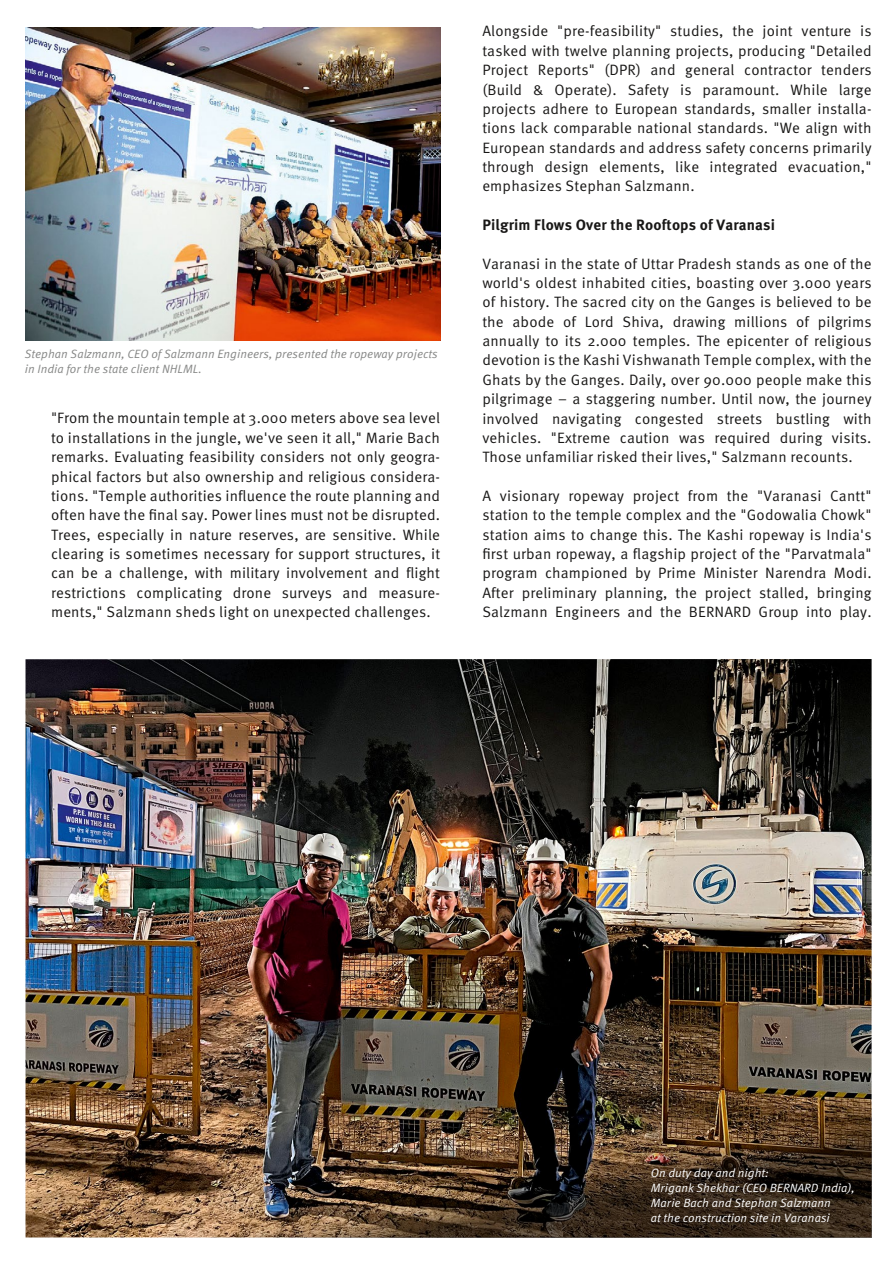
<style>
.page{position:relative;width:893px;height:1263px;background:#fff}
.page>*{position:absolute;margin:0;border:0;box-sizing:border-box;transform-origin:0 0}
.t1{font:15px/19.4px "Meta Pro";letter-spacing:.01em;color:#181716;text-align:justify}
.t2{font:700 15px "Meta Pro";letter-spacing:.01em;color:#181716}
.t3{font:italic 12px/15px "Meta Pro";color:#fff}
.t4{font:italic 12px/15px "Meta Pro";color:#868786}
</style>
<div class="page">
<img style="left:26px;top:27px;width:414px;height:313px">
<img style="left:26px;top:659px;width:846px;height:253px">
<img style="left:26px;top:912px;width:846px;height:326px">
<p class="t4" style="left:25px;top:347px;width:414px">Stephan Salzmann, CEO of Salzmann Engineers, presented the ropeway projects in India for the state client NHLML.</p>
<p class="t1" style="left:51px;top:409px;width:391px">"From the mountain temple at 3.000 meters above sea level to installations in the jungle, we've seen it all," Marie Bach remarks. Evaluating feasibility considers not only geogra&shy;phical factors but also ownership and religious considera&shy;tions. "Temple authorities influence the route planning and often have the final say. Power lines must not be disrupted.<br>Trees, especially in nature reserves, are sensitive. While clearing is sometimes necessary for support structures, it can be a challenge, with military involvement and flight restrictions complicating drone surveys and measure&shy;ments," Salzmann sheds light on unexpected challenges.</p>
<p class="t1" style="left:482px;top:22px;width:391px">Alongside "pre-feasibility" studies, the joint venture is tasked with twelve planning projects, producing "Detailed Project Reports" (DPR) and general contractor tenders (Build &amp; Operate). Safety is paramount. While large projects adhere to European standards, smaller installa&shy;tions lack comparable national standards. "We align with European standards and address safety concerns primarily through design elements, like integrated evacuation," emphasizes Stephan Salzmann.</p>
<p class="t2" style="left:482px;top:215px;width:294px">Pilgrim Flows Over the Rooftops of Varanasi</p>
<p class="t1" style="left:482px;top:254px;width:391px">Varanasi in the state of Uttar Pradesh stands as one of the world's oldest inhabited cities, boasting over 3.000 years of history. The sacred city on the Ganges is believed to be the abode of Lord Shiva, drawing millions of pilgrims annually to its 2.000 temples. The epicenter of religious devotion is the Kashi Vishwanath Temple complex, with the Ghats by the Ganges. Daily, over 90.000 people make this pilgrimage – a staggering number. Until now, the journey involved navigating congested streets bustling with vehicles. "Extreme caution was required during visits.<br>Those unfamiliar risked their lives," Salzmann recounts.</p>
<p class="t1" style="left:482px;top:486px;width:391px">A visionary ropeway project from the "Varanasi Cantt" station to the temple complex and the "Godowalia Chowk" station aims to change this. The Kashi ropeway is India's first urban ropeway, a flagship project of the "Parvatmala" program championed by Prime Minister Narendra Modi.<br>After preliminary planning, the project stalled, bringing Salzmann Engineers and the BERNARD Group into play.</p>
<p class="t3" style="left:651px;top:1165px;width:206px">On duty day and night:<br>Mrigank Shekhar (CEO BERNARD India),<br>Marie Bach and Stephan Salzmann<br>at the construction site in Varanasi</p>
</div>
